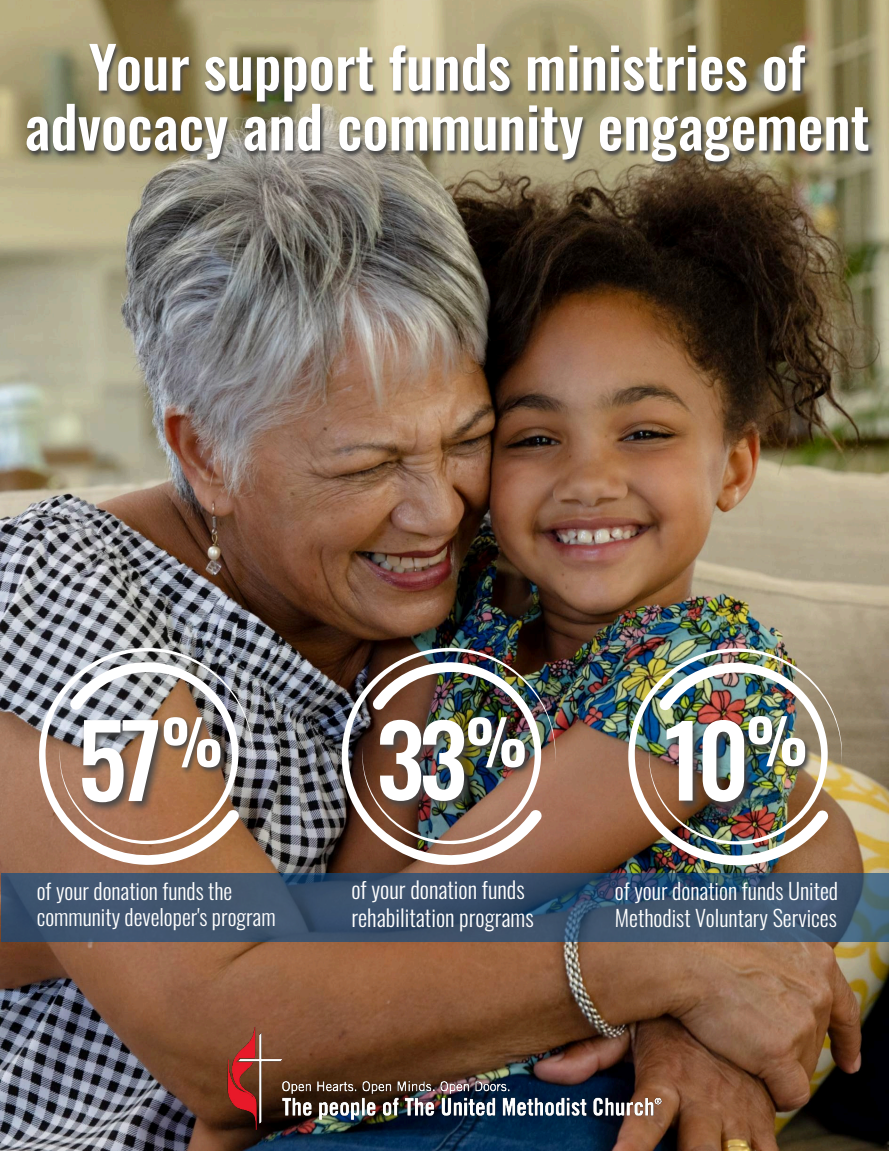
<style>
.page{position:relative;width:889px;height:1151px;background:#fff}
.page>*{position:absolute;margin:0;border:0;box-sizing:border-box;transform-origin:0 0}
.t1{font:500 99.9px "Oswald";color:#fff}
.t2{font:500 98.4px "Oswald";color:#fff}
.t3{font:500 97.5px "Oswald";color:#fff}
.t4{font:500 57.6px/59.8px "Oswald";color:#fff;text-align:center}
.t5{font:300 22.95px/27.6px "Oswald";color:#fff}
.t6{font:300 22.35px/26.8px "Oswald";color:#fff}
.t7{font:300 22.2px/26.5px "Oswald";color:#fff}
</style>
<div class="page">
<img style="left:0;top:191px;width:889px;height:960px">
<img style="left:0;top:0;width:889px;height:191px">
<img style="left:206px;top:1027px;width:478px;height:116px">
<svg style="left:1px;top:873px;width:888px;height:68px;background:#3b516b"></svg>
<svg style="left:38px;top:618px;width:220px;height:264px;background:#707682"></svg>
<img style="left:29px;top:642px;width:259px;height:230px">
<img style="left:129px;top:667px;width:141px;height:147px">
<img style="left:341px;top:618px;width:220px;height:264px">
<img style="left:329px;top:645px;width:252px;height:224px">
<img style="left:432px;top:667px;width:143px;height:147px">
<img style="left:628px;top:619px;width:219px;height:264px">
<img style="left:615px;top:643px;width:246px;height:228px">
<img style="left:714px;top:666px;width:141px;height:147px">
<p class="t4" style="left:24px;top:41px;width:847px">Your support funds ministries of advocacy and community engagement</p>
<h1 class="t1" style="left:78px;top:708px;width:147px">57<sup>%</sup></h1>
<h3 class="t3" style="left:376px;top:709px;width:153px">33<sup>%</sup></h3>
<h2 class="t2" style="left:664px;top:709px;width:145px">10<sup>%</sup></h2>
<p class="t7" style="left:37px;top:875px;width:240px">of your donation funds the community developer's program</p>
<p class="t5" style="left:351px;top:874px;width:184px">of your donation funds rehabilitation programs</p>
<p class="t6" style="left:615px;top:875px;width:225px">of your donation funds United<br>Methodist Voluntary Services</p>
</div>
